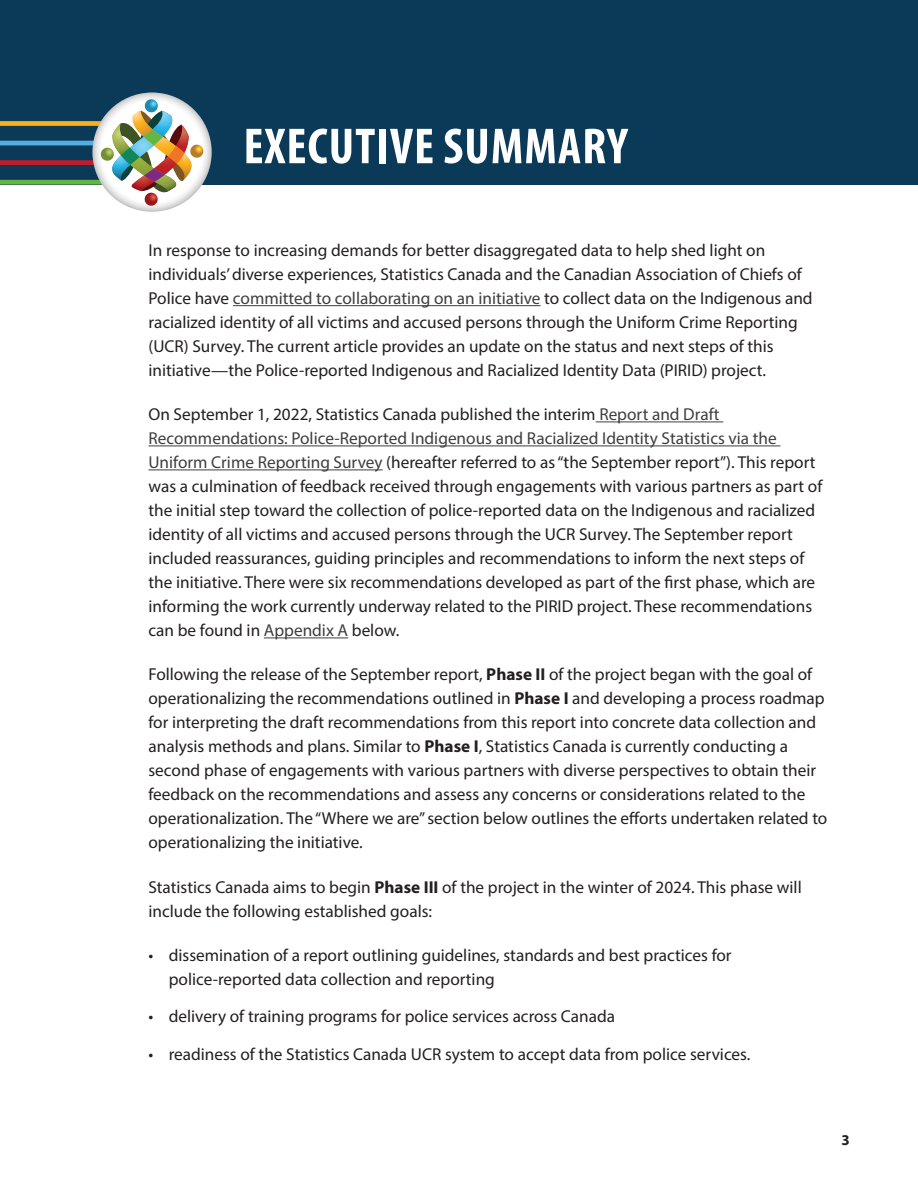
<style>
.page{position:relative;width:918px;height:1188px;background:#fff}
.page>*{position:absolute;margin:0;border:0;box-sizing:border-box;transform-origin:0 0}
.H1_-_Myriad_Pro_Bold{font:700 condensed 51px "Myriad Pro";letter-spacing:.02em;color:#fff}
.H3_-_Myriad_Pro_-_Re{font:17.25px/24px "Myriad Pro";color:#231f20}
.t1{font:700 15px "Myriad Pro";color:#231f20}
.s1{color:#3e3e3f}
.s2{font-weight:700}
</style>
<div class="page">
<div style="left:0;top:0;width:918px;height:184px;background:#0b3a58"></div>
<div style="left:0;top:160px;width:121px;height:5px;background:#be1d2c"></div>
<div style="left:0;top:180px;width:121px;height:5px;background:#63b645"></div>
<hr style="left:0;top:141px;width:121px;height:4px;background:#53ade1">
<div style="left:0;top:121px;width:121px;height:5px;background:#fbb01a"></div>
<svg style="left:92px;top:93px;width:120px;height:119px"></svg>
<img style="left:100px;top:99px;width:104px;height:108px">
<hr style="left:233px;top:305px;width:308px;height:1px;background:#3e3e3f">
<hr style="left:596px;top:421px;width:127px;height:1px;background:#3e3e3f">
<hr style="left:148px;top:445px;width:632px;height:1px;background:#3e3e3f">
<hr style="left:148px;top:469px;width:235px;height:1px;background:#3e3e3f">
<hr style="left:264px;top:637px;width:84px;height:1px;background:#3e3e3f">
<p class="H1_-_Myriad_Pro_Bold" style="left:244px;top:114px;width:386px">EXECUTIVE SUMMARY</p>
<p class="H3_-_Myriad_Pro_-_Re" style="left:148px;top:238px;width:666px">In response to increasing demands for better disaggregated data to help shed light on individuals’ diverse experiences, Statistics Canada and the Canadian Association of Chiefs of Police have <span class="s1">committed to collaborating on an initiative</span> to collect data on the Indigenous and racialized identity of all victims and accused persons through the Uniform Crime Reporting (UCR) Survey. The current article provides an update on the status and next steps of this initiative—the Police-reported Indigenous and Racialized Identity Data (PIRID) project.</p>
<p class="H3_-_Myriad_Pro_-_Re" style="left:148px;top:402px;width:675px">On September 1, 2022, Statistics Canada published the interim <span class="s1">Report and Draft Recommendations: Police-Reported Indigenous and Racialized Identity Statistics via the Uniform Crime Reporting Survey</span> (hereafter referred to as “the September report”). This report was a culmination of feedback received through engagements with various partners as part of the initial step toward the collection of police-reported data on the Indigenous and racialized identity of all victims and accused persons through the UCR Survey. The September report included reassurances, guiding principles and recommendations to inform the next steps of the initiative. There were six recommendations developed as part of the first phase, which are informing the work currently underway related to the PIRID project. These recommendations can be found in <span class="s1">Appendix A</span> below.</p>
<p class="H3_-_Myriad_Pro_-_Re" style="left:148px;top:662px;width:680px">Following the release of the September report, <span class="s2">Phase II</span> of the project began with the goal of operationalizing the recommendations outlined in <span class="s2">Phase I</span> and developing a process roadmap for interpreting the draft recommendations from this report into concrete data collection and analysis methods and plans. Similar to <span class="s2">Phase I</span>, Statistics Canada is currently conducting a second phase of engagements with various partners with diverse perspectives to obtain their feedback on the recommendations and assess any concerns or considerations related to the operationalization. The “Where we are” section below outlines the efforts undertaken related to operationalizing the initiative.</p>
<p class="H3_-_Myriad_Pro_-_Re" style="left:148px;top:875px;width:655px">Statistics Canada aims to begin <span class="s2">Phase III</span> of the project in the winter of 2024. This phase will include the following established goals:</p>
<p class="H3_-_Myriad_Pro_-_Re" style="left:169px;top:943px;width:564px;text-indent:-20px">• dissemination of a report outlining guidelines, standards and best practices for police‑reported data collection and reporting</p>
<p class="H3_-_Myriad_Pro_-_Re" style="left:148px;top:1004px;width:468px">• delivery of training programs for police services across Canada</p>
<p class="H3_-_Myriad_Pro_-_Re" style="left:148px;top:1042px;width:604px">• readiness of the Statistics Canada UCR system to accept data from police services.</p>
<p class="t1" style="left:842px;top:1130px;width:10px">3</p>
</div>
